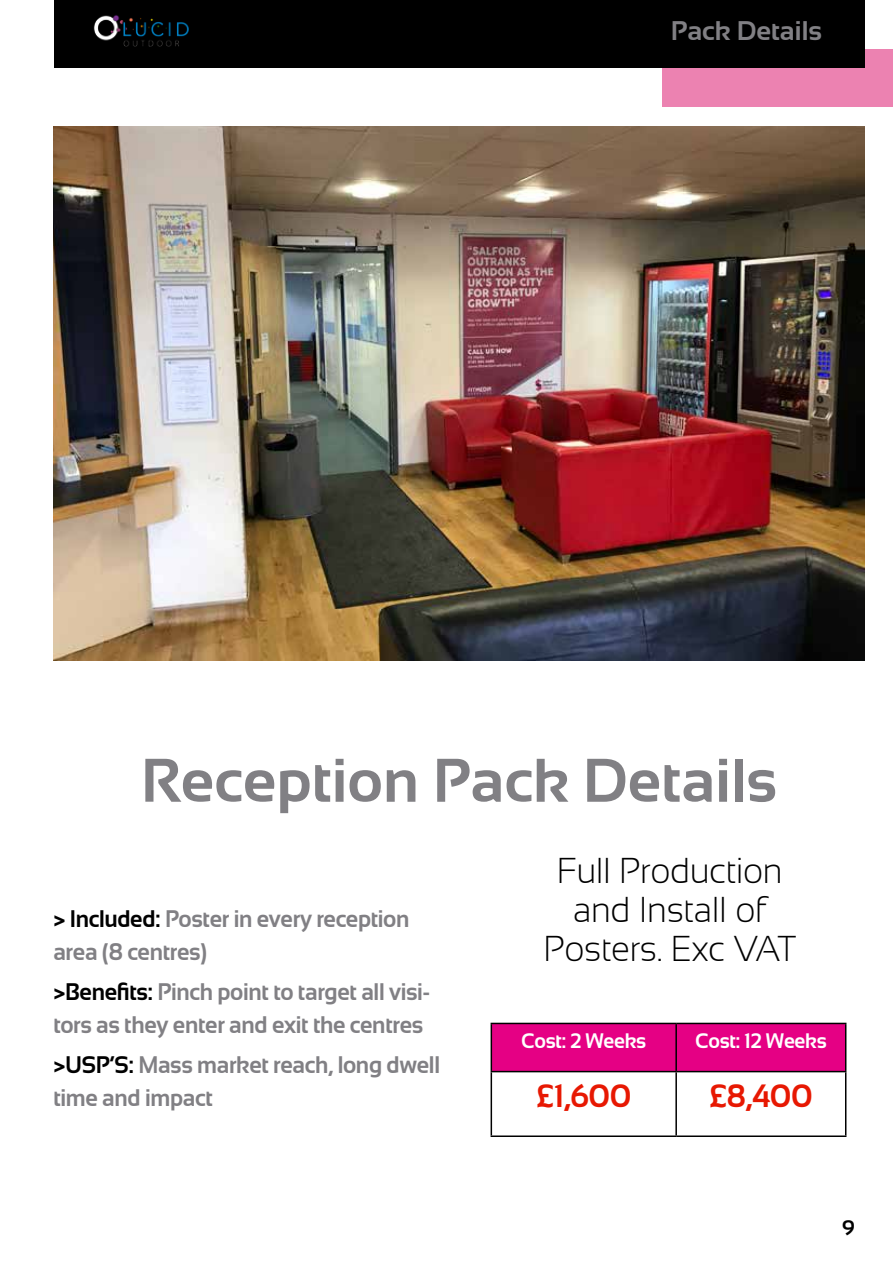
<style>
.page{position:relative;width:893px;height:1263px;background:#fff}
.page>*{position:absolute;margin:0;border:0;box-sizing:border-box;transform-origin:0 0}
.t1{font:700 61.5px "Sansation";color:#818084}
.t2{font:300 36px/39px "Sansation";letter-spacing:-.01em;color:#000;text-align:center;scale:.95 1}
.t3{font:700 32.25px "Sansation";letter-spacing:-.015em;color:#e71802;scale:.95 1}
.t4{font:700 27px "Sansation";color:#818084}
.t5{font:700 24px/32.2px "Sansation";letter-spacing:-.015em;color:#818084;scale:.95 1}
.t6{font:700 21px "Sansation";letter-spacing:-.015em;color:#fff;scale:.95 1}
.t7{font:700 21px "Sansation";color:#000}
.s1{color:#000}
</style>
<div class="page">
<img style="left:53px;top:127px;width:811px;height:534px">
<div style="left:662px;top:49px;width:231px;height:57px;background:#ec82b1"></div>
<div style="left:54px;top:0;width:810px;height:68px;background:#000"></div>
<img style="left:93px;top:15px;width:96px;height:32px">
<div style="left:492px;top:1024px;width:353px;height:47px;background:#e50084"></div>
<hr style="left:491px;top:1023px;width:185px;height:1px;background:#000">
<hr style="left:491px;top:1024px;width:1px;height:47px;background:#000">
<hr style="left:676px;top:1023px;width:170px;height:1px;background:#000">
<hr style="left:675px;top:1024px;width:2px;height:47px;background:#000">
<hr style="left:845px;top:1024px;width:1px;height:47px;background:#000">
<hr style="left:491px;top:1071px;width:185px;height:1px;background:#000">
<hr style="left:491px;top:1072px;width:1px;height:63px;background:#000">
<hr style="left:676px;top:1071px;width:170px;height:1px;background:#000">
<hr style="left:675px;top:1072px;width:2px;height:63px;background:#000">
<hr style="left:845px;top:1072px;width:1px;height:63px;background:#000">
<hr style="left:491px;top:1135px;width:185px;height:2px;background:#000">
<hr style="left:676px;top:1135px;width:170px;height:2px;background:#000">
<p class="t4" style="left:671px;top:15px;width:153px">Pack Details</p>
<h1 class="t1" style="left:141px;top:746px;width:638px">Reception Pack Details</h1>
<p class="t5" style="left:53px;top:903px;width:377px"><span class="s1">&gt; Included:</span> Poster in every reception area (8 centres)</p>
<p class="t5" style="left:53px;top:976px;width:398px"><span class="s1">&gt;Benefits:</span> Pinch point to target all visi&shy;tors as they enter and exit the centres</p>
<p class="t5" style="left:53px;top:1049px;width:409px"><span class="s1">&gt;USP’S:</span> Mass market reach, long dwell time and impact</p>
<h2 class="t2" style="left:544px;top:851px;width:267px">Full Production and Install of<br>Posters. Exc VAT</h2>
<p class="t6" style="left:521px;top:1029px;width:133px">Cost: 2 Weeks</p>
<p class="t6" style="left:695px;top:1029px;width:140px">Cost: 12 Weeks</p>
<h3 class="t3" style="left:536px;top:1077px;width:102px">£1,600</h3>
<h3 class="t3" style="left:709px;top:1077px;width:111px">£8,400</h3>
<p class="t7" style="left:842px;top:1216px;width:14px">9</p>
</div>
